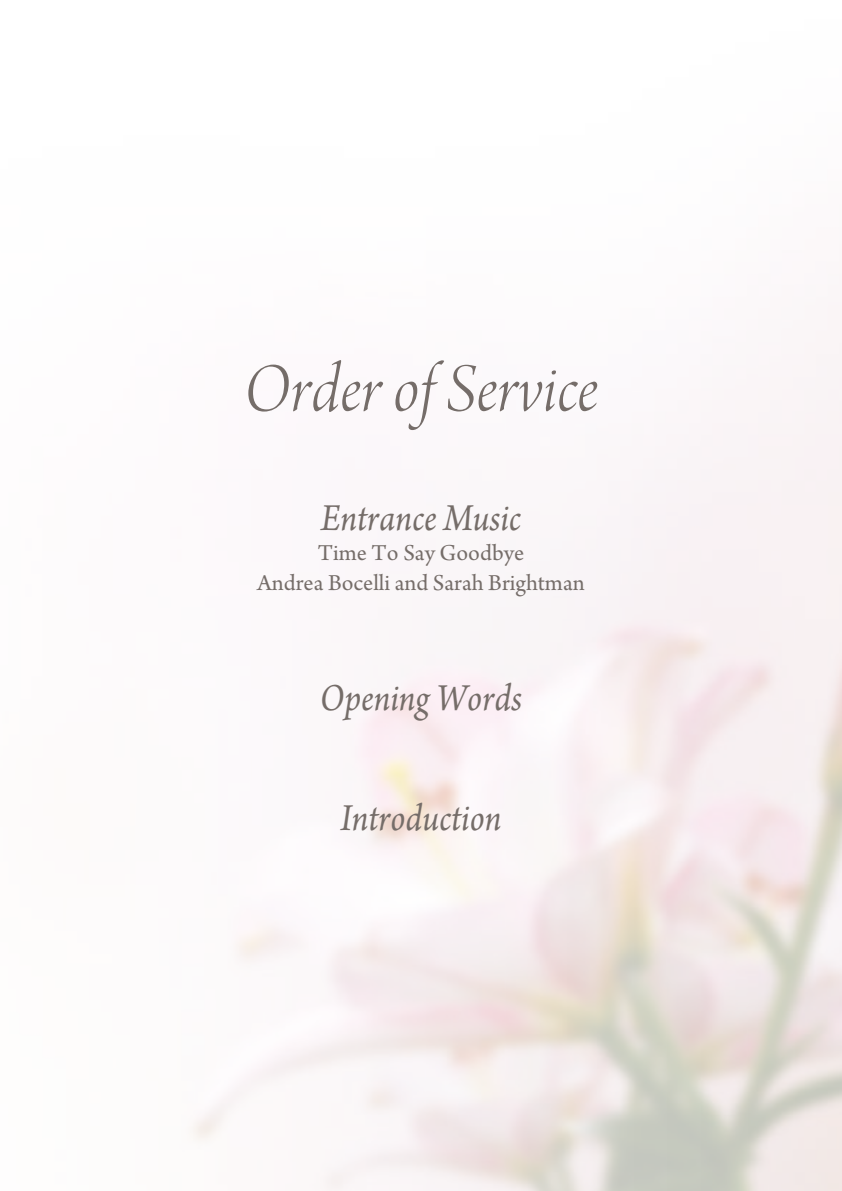
<style>
.page{position:relative;width:842px;height:1191px;background:#fff}
.page>*{position:absolute;margin:0;border:0;box-sizing:border-box;transform-origin:0 0}
.t1{font:72px "Arno Pro Light Italic Display";color:#756d69}
.t2{font:italic 40px "Arno Pro";color:#756d69;scale:.9 1}
.t3{font:24px/30px "Arno Pro";color:#756d69;text-align:center}
</style>
<div class="page">
<h1 class="t1" style="left:244px;top:349px;width:356px">Order of Service</h1>
<h2 class="t2" style="left:321px;top:495px;width:224px">Entrance Music</h2>
<p class="t3" style="left:257px;top:539px;width:329px">Time To Say Goodbye<br>Andrea Bocelli and Sarah Brightman</p>
<h2 class="t2" style="left:320px;top:675px;width:226px">Opening Words</h2>
<h2 class="t2" style="left:340px;top:795px;width:181px">Introduction</h2>
</div>
